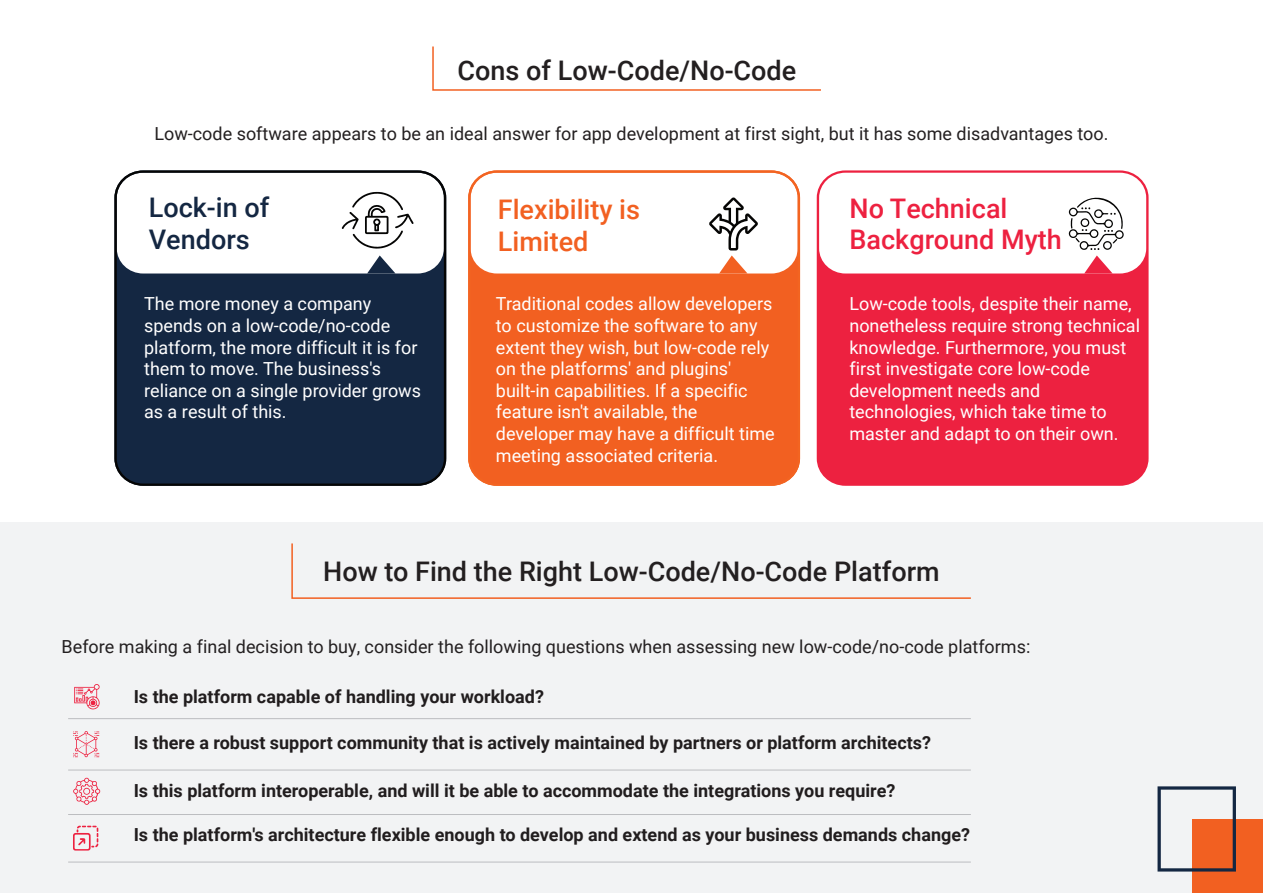
<style>
.page{position:relative;width:1263px;height:893px;background:#fff}
.page>*{position:absolute;margin:0;border:0;box-sizing:border-box;transform-origin:0 0}
.t1{font:500 27px "Roboto";color:#231f20}
.t2{font:500 27px/31.5px "Roboto";color:#ed2140}
.t3{font:500 27px/31.5px "Roboto";color:#f26021}
.t4{font:500 27px/31.5px "Roboto";color:#142742}
.t5{font:18px/21.6px "Roboto";color:#fff}
.t6{font:700 18px "Roboto";color:#211d1e}
.t7{font:18px "Roboto";color:#231f20}
</style>
<div class="page">
<div style="left:0;top:522px;width:1263px;height:371px;background:#f2f3f4"></div>
<svg style="left:291px;top:543px;width:680px;height:56px"></svg>
<div style="left:1192px;top:819px;width:71px;height:74px;background:#f26021"></div>
<svg style="left:1157px;top:786px;width:79px;height:85px"></svg>
<svg style="left:74px;top:684px;width:26px;height:25px"></svg>
<svg style="left:73px;top:731px;width:26px;height:26px"></svg>
<svg style="left:73px;top:778px;width:27px;height:27px"></svg>
<svg style="left:73px;top:826px;width:25px;height:24px"></svg>
<svg style="left:432px;top:46px;width:389px;height:45px"></svg>
<svg style="left:817px;top:170px;width:331px;height:316px;fill:#ed2140"></svg>
<svg style="left:114px;top:170px;width:332px;height:316px;fill:#142742"></svg>
<svg style="left:468px;top:170px;width:332px;height:316px;fill:#f26021"></svg>
<svg style="left:342px;top:192px;width:72px;height:57px"></svg>
<svg style="left:367px;top:255px;width:28px;height:18px"></svg>
<svg style="left:709px;top:197px;width:49px;height:76px"></svg>
<svg style="left:1069px;top:196px;width:55px;height:77px"></svg>
<hr style="left:68px;top:718px;width:903px;height:1px;background:#bcbdc0">
<hr style="left:68px;top:770px;width:903px;height:1px;background:#bcbdc0">
<hr style="left:68px;top:814px;width:903px;height:1px;background:#bcbdc0">
<hr style="left:68px;top:862px;width:903px;height:1px;background:#bcbdc0">
<h1 class="t1" style="left:458px;top:52px;width:340px">Cons of Low-Code/No-Code</h1>
<p class="t7" style="left:154px;top:121px;width:955px">Low-code software appears to be an ideal answer for app development at first sight, but it has some disadvantages too.</p>
<h1 class="t4" style="left:149px;top:191px;width:122px">Lock-in of<br>Vendors</h1>
<h1 class="t3" style="left:498px;top:193px;width:144px">Flexibility is<br>Limited</h1>
<p class="t5" style="left:144px;top:292px;width:278px">The more money a company spends on a low-code/no-code platform, the more difficult it is for them to move. The business's reliance on a single provider grows as a result of this.</p>
<p class="t5" style="left:496px;top:292px;width:280px">Traditional codes allow developers to customize the software to any extent they wish, but low-code rely on the platforms' and plugins' built-in capabilities. If a specific feature isn't available, the developer may have a difficult time meeting associated criteria.</p>
<h1 class="t2" style="left:849px;top:191px;width:214px">No Technical<br>Background Myth</h1>
<p class="t5" style="left:849px;top:292px;width:292px">Low-code tools, despite their name, nonetheless require strong technical knowledge. Furthermore, you must first investigate core low-code development needs and technologies, which take time to master and adapt to on their own.</p>
<h1 class="t1" style="left:323px;top:552px;width:618px">How to Find the Right Low-Code/No-Code Platform</h1>
<p class="t7" style="left:62px;top:634px;width:970px">Before making a final decision to buy, consider the following questions when assessing new low-code/no-code platforms:</p>
<p class="t6" style="left:134px;top:684px;width:412px">Is the platform capable of handling your workload?</p>
<p class="t6" style="left:134px;top:730px;width:799px">Is there a robust support community that is actively maintained by partners or platform architects?</p>
<p class="t6" style="left:134px;top:778px;width:763px">Is this platform interoperable, and will it be able to accommodate the integrations you require?</p>
<p class="t6" style="left:134px;top:822px;width:838px">Is the platform's architecture flexible enough to develop and extend as your business demands change?</p>
</div>
